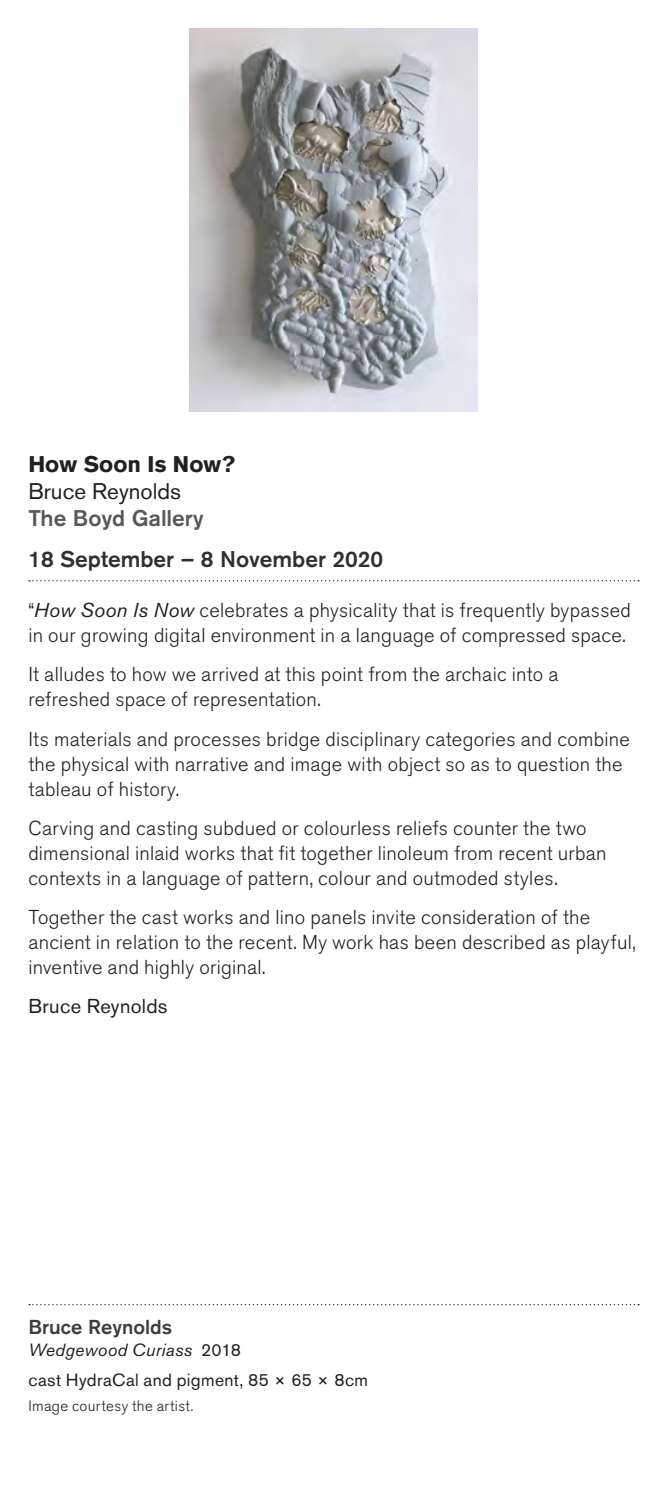
<style>
.page{position:relative;width:667px;height:1489px;background:#fff}
.page>*{position:absolute;margin:0;border:0;box-sizing:border-box;transform-origin:0 0}
.date{font:500 22.5px "Akzidenz Grotesk BQ";color:#312f30}
.gallery{font:500 22.5px "Akzidenz Grotesk BQ";color:#57585a}
.exhibit{font:700 22.5px "Akzidenz Grotesk BQ";color:#231f20}
.exhibit2{font:22.5px "Akzidenz Grotesk BQ";color:#231f20}
.body{font:300 20px/25px "Akzidenz Grotesk BQ";letter-spacing:.015em;color:#231f20}
.body-2{font:20px "Akzidenz Grotesk BQ";letter-spacing:.015em;color:#231f20}
.artist{font:500 20px "Akzidenz Grotesk BQ";color:#3e3e3f}
.details{font:17.5px "Akzidenz Grotesk BQ";letter-spacing:.02em;color:#231f20}
.details-2{font:italic 17.5px "Akzidenz Grotesk BQ";letter-spacing:.02em;color:#231f20}
.acknowledgement{font:300 15px "Akzidenz Grotesk BQ";letter-spacing:.025em;color:#231f20}
.s1{font-weight:400;font-style:italic}
.s2{font-style:normal}
</style>
<div class="page">
<svg style="left:29px;top:580px;width:609px;height:1px"></svg>
<svg style="left:29px;top:1304px;width:609px;height:1px"></svg>
<img style="left:190px;top:28px;width:287px;height:383px">
<h3 class="exhibit" style="left:28px;top:451px;width:208px">How Soon Is Now?</h3>
<p class="exhibit2" style="left:28px;top:478px;width:154px">Bruce Reynolds</p>
<p class="gallery" style="left:28px;top:504px;width:177px">The Boyd Gallery</p>
<p class="date" style="left:28px;top:545px;width:356px">18 September – 8 November 2020</p>
<p class="body" style="left:28px;top:598px;width:603px">“<span class="s1">How Soon Is Now</span> celebrates a physicality that is frequently bypassed in our growing digital environment in a language of compressed space.</p>
<p class="body" style="left:28px;top:662px;width:531px">It alludes to how we arrived at this point from the archaic into a refreshed space of representation.</p>
<p class="body" style="left:28px;top:726px;width:602px">Its materials and processes bridge disciplinary categories and combine the physical with narrative and image with object so as to question the tableau of history.</p>
<p class="body" style="left:28px;top:815px;width:579px">Carving and casting subdued or colourless reliefs counter the two dimensional inlaid works that fit together linoleum from recent urban contexts in a language of pattern, colour and outmoded styles.</p>
<p class="body" style="left:28px;top:904px;width:608px">Together the cast works and lino panels invite consideration of the ancient in relation to the recent. My work has been described as playful, inventive and highly original.</p>
<p class="body-2" style="left:28px;top:994px;width:141px">Bruce Reynolds</p>
<p class="artist" style="left:28px;top:1314px;width:145px">Bruce Reynolds</p>
<p class="details-2" style="left:28px;top:1339px;width:214px">Wedgewood Curiass <span class="s2">2018</span></p>
<p class="details" style="left:28px;top:1369px;width:341px">cast HydraCal and pigment, 85 × 65 × 8cm</p>
<p class="acknowledgement" style="left:28px;top:1397px;width:166px">Image courtesy the artist.</p>
</div>
